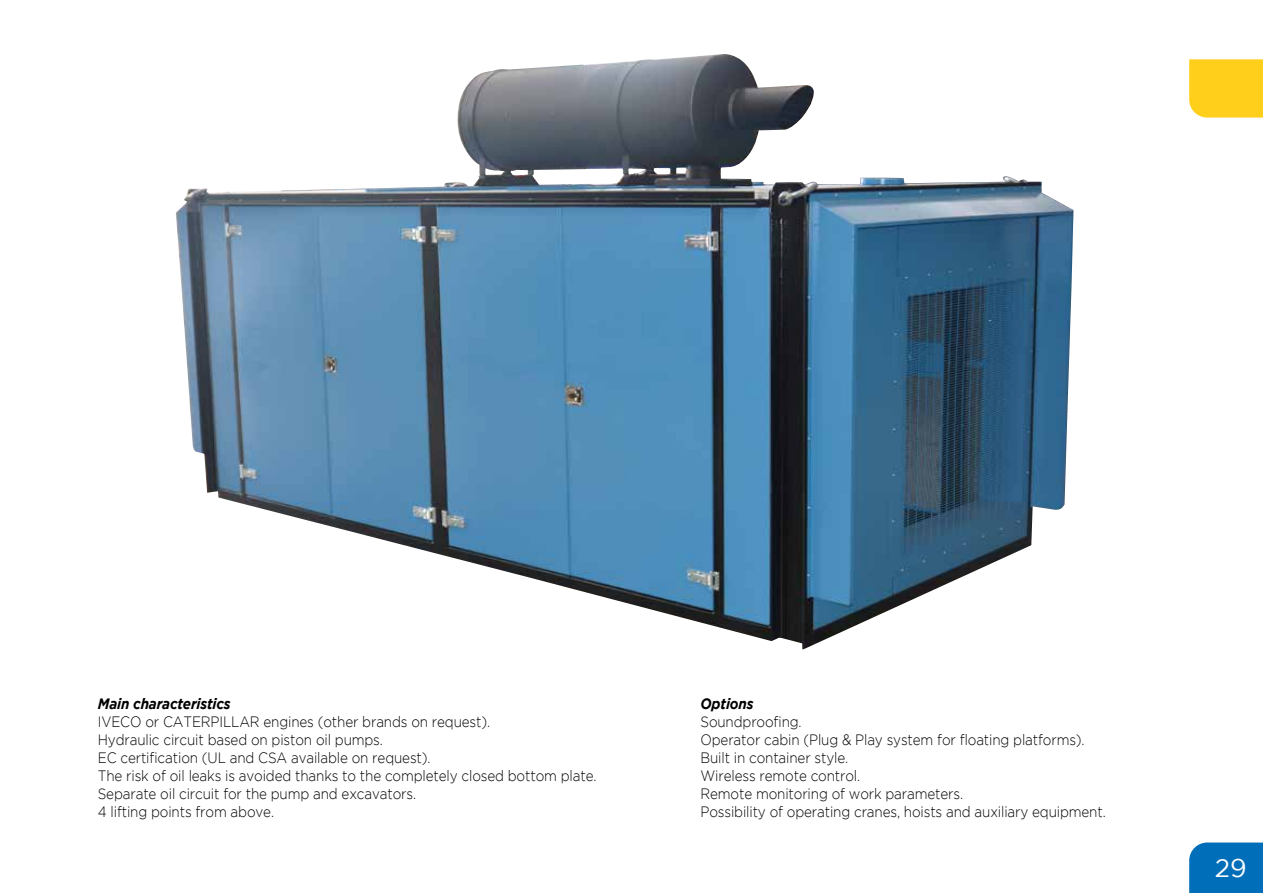
<style>
.page{position:relative;width:1263px;height:893px;background:#fff}
.page>*{position:absolute;margin:0;border:0;box-sizing:border-box;transform-origin:0 0}
.t1{font:25.5px "Gotham";color:#fff}
.t2{font:300 15px/18px "Gotham";letter-spacing:-.01em;color:#000;scale:.9 1}
.t3{font:italic 700 15px "Gotham";letter-spacing:-.01em;color:#000;scale:.9 1}
</style>
<div class="page">
<div style="left:1189px;top:59px;width:74px;height:59px;background:#ffcf1b"></div>
<img style="left:176px;top:54px;width:897px;height:595px">
<div style="left:1189px;top:842px;width:74px;height:51px;background:#006eb8"></div>
<p class="t3" style="left:98px;top:695px;width:149px">Main characteristics</p>
<p class="t2" style="left:98px;top:712px;width:556px">IVECO or CATERPILLAR engines (other brands on request).<br>Hydraulic circuit based on piston oil pumps.<br>EC certification (UL and CSA available on request).<br>The risk of oil leaks is avoided thanks to the completely closed bottom plate.<br>Separate oil circuit for the pump and excavators.<br>4 lifting points from above.</p>
<p class="t3" style="left:700px;top:695px;width:61px">Options</p>
<p class="t2" style="left:700px;top:712px;width:452px">Soundproofing.<br>Operator cabin (Plug &amp; Play system for floating platforms).<br>Built in container style.<br>Wireless remote control.<br>Remote monitoring of work parameters.<br>Possibility of operating cranes, hoists and auxiliary equipment.</p>
<h1 class="t1" style="left:1215px;top:854px;width:33px">29</h1>
</div>
